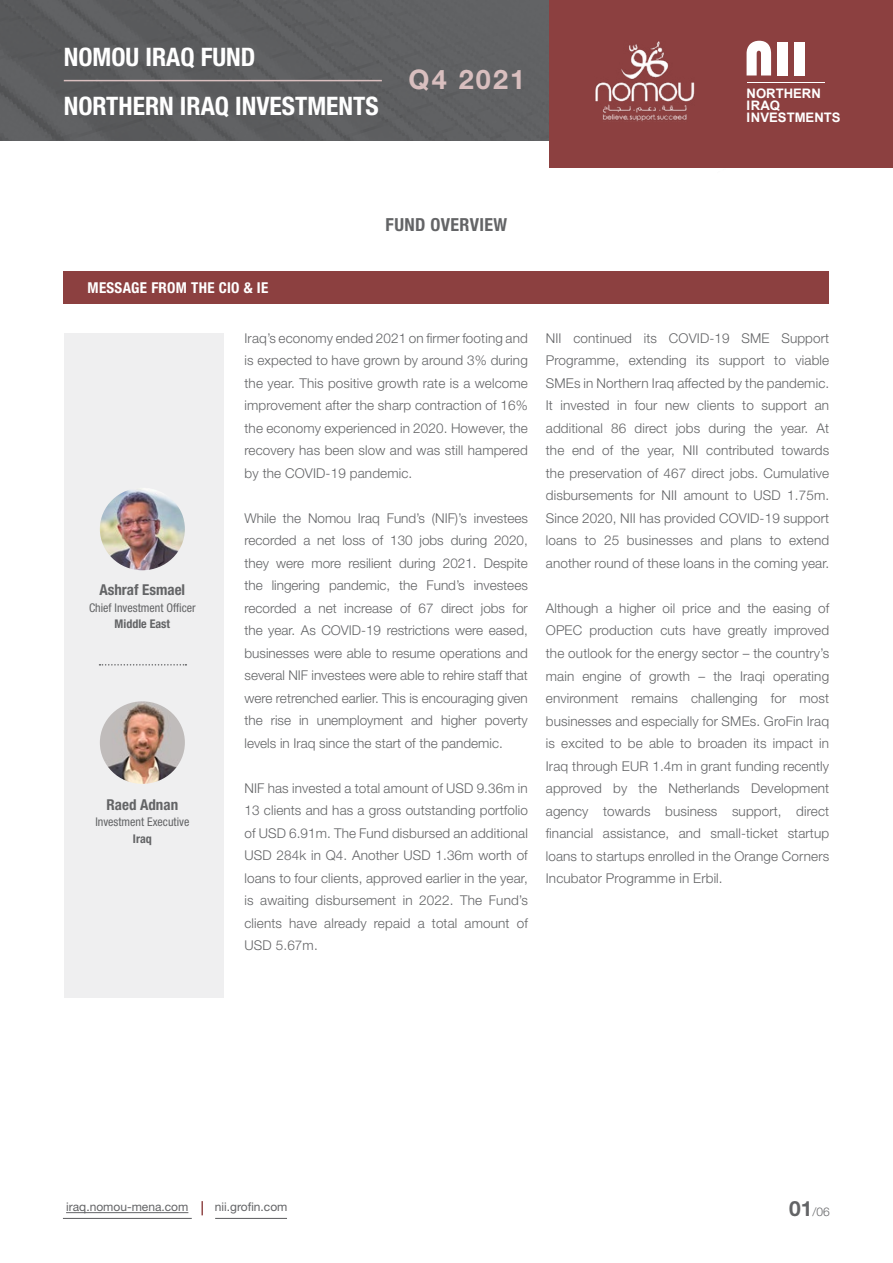
<style>
.page{position:relative;width:893px;height:1263px;background:#fff}
.page>*{position:absolute;margin:0;border:0;box-sizing:border-box;transform-origin:0 0}
.t1{font:700 27px "Helvetica Neue LT Std";letter-spacing:.08em;color:#d9bfbf}
.t2{font:700 condensed 25.5px/49.5px "Helvetica Neue LT Std";color:#fff}
.t3{font:700 condensed 21px "Helvetica Neue LT Std";color:#fff}
.t4{font:700 21px "Helvetica Neue LT Std";letter-spacing:.08em;color:#d9bfbf}
.t5{font:700 condensed 18px "Helvetica Neue LT Std";letter-spacing:.02em;color:#636466}
.t6{font:700 condensed 15px "Helvetica Neue LT Std";color:#636466}
.t7{font:700 condensed 15px "Helvetica Neue LT Std";letter-spacing:.02em;color:#fff}
.t8{font:300 13.5px/22.5px "Helvetica Neue LT Std";letter-spacing:.01em;color:#636466;text-align:justify}
.t9{font:700 13.05px/12.5px "Arial";color:#fff}
.t10{font:condensed 12px "Helvetica Neue LT Std";color:#636466}
.t11{font:12px "Helvetica Neue LT Std";color:#636466}
.t12{font:700 condensed 12px "Helvetica Neue LT Std";color:#636466}
.t13{font:300 12px "Helvetica Neue LT Std";color:#636466}
.s1{font-weight:700;font-size:21px}
</style>
<div class="page">
<div style="left:64px;top:271px;width:765px;height:32px;background:#8c4040"></div>
<div style="left:64px;top:333px;width:159px;height:664px;background:#efeff0"></div>
<img style="left:0;top:0;width:550px;height:141px">
<div style="left:550px;top:0;width:343px;height:168px;background:#8c4040"></div>
<img style="left:595px;top:41px;width:100px;height:81px">
<svg style="left:747px;top:41px;width:24px;height:34px"></svg>
<div style="left:777px;top:42px;width:10px;height:33px;background:#fff"></div>
<div style="left:794px;top:42px;width:10px;height:33px;background:#fff"></div>
<hr style="left:747px;top:82px;width:78px;height:1px;background:#fff">
<hr style="left:64px;top:80px;width:318px;height:1px;background:#d9bfbf">
<img style="left:100px;top:488px;width:85px;height:82px">
<img style="left:100px;top:701px;width:85px;height:83px">
<svg style="left:99px;top:664px;width:87px;height:1px"></svg>
<hr style="left:66px;top:1212px;width:122px;height:1px;background:#636466">
<svg style="left:202px;top:1201px;width:1px;height:14px"></svg>
<hr style="left:63px;top:1218px;width:129px;height:1px;background:#636466">
<hr style="left:215px;top:1218px;width:72px;height:1px;background:#636466">
<h3 class="t3" style="left:64px;top:38px;width:159px">NOMOU IRAQ FUND</h3>
<h2 class="t2" style="left:64px;top:32px;width:316px">NOMOU IRAQ FUND<br>NORTHERN IRAQ INVESTMENTS</h2>
<h3 class="t4" style="left:359px;top:56px;width:92px">Q4 2021</h3>
<h1 class="t1" style="left:409px;top:63px;width:118px">Q4 2021</h1>
<p class="t9" style="left:747px;top:87px;width:95px">NORTHERN<br>IRAQ<br>INVESTMENTS</p>
<h3 class="t5" style="left:386px;top:213px;width:123px">FUND OVERVIEW</h3>
<p class="t7" style="left:88px;top:278px;width:182px">MESSAGE FROM THE CIO &amp; IE</p>
<p class="t6" style="left:99px;top:581px;width:87px">Ashraf Esmael</p>
<p class="t10" style="left:89px;top:601px;width:108px">Chief Investment Officer</p>
<p class="t12" style="left:115px;top:617px;width:57px">Middle East</p>
<p class="t6" style="left:107px;top:795px;width:73px">Raed Adnan</p>
<p class="t10" style="left:95px;top:815px;width:95px">Investment Executive</p>
<p class="t12" style="left:133px;top:831px;width:20px">Iraq</p>
<p class="t8" style="left:244px;top:326px;width:285px">Iraq’s economy ended 2021 on firmer footing and is expected to have grown by around 3% during the year. This positive growth rate is a welcome improvement after the sharp contraction of 16% the economy experienced in 2020. However, the recovery has been slow and was still hampered by the COVID-19 pandemic.</p>
<p class="t8" style="left:244px;top:506px;width:285px">While the Nomou Iraq Fund’s (NIF)’s investees recorded a net loss of 130 jobs during 2020, they were more resilient during 2021. Despite the lingering pandemic, the Fund’s investees recorded a net increase of 67 direct jobs for the year. As COVID-19 restrictions were eased, businesses were able to resume operations and several NIF investees were able to rehire staff that were retrenched earlier. This is encouraging given the rise in unemployment and higher poverty levels in Iraq since the start of the pandemic.</p>
<p class="t8" style="left:244px;top:777px;width:285px">NIF has invested a total amount of USD 9.36m in 13 clients and has a gross outstanding portfolio of USD 6.91m. The Fund disbursed an additional USD 284k in Q4. Another USD 1.36m worth of loans to four clients, approved earlier in the year, is awaiting disbursement in 2022. The Fund’s clients have already repaid a total amount of USD 5.67m.</p>
<p class="t8" style="left:546px;top:327px;width:285px">NII continued its COVID-19 SME Support Programme, extending its support to viable SMEs in Northern Iraq affected by the pandemic.<br>It invested in four new clients to support an additional 86 direct jobs during the year. At the end of the year, NII contributed towards the preservation of 467 direct jobs. Cumulative disbursements for NII amount to USD 1.75m.<br>Since 2020, NII has provided COVID-19 support loans to 25 businesses and plans to extend another round of these loans in the coming year.</p>
<p class="t8" style="left:546px;top:597px;width:285px">Although a higher oil price and the easing of OPEC production cuts have greatly improved the outlook for the energy sector – the country’s main engine of growth – the Iraqi operating environment remains challenging for most businesses and especially for SMEs. GroFin Iraq is excited to be able to broaden its impact in Iraq through EUR 1.4m in grant funding recently approved by the Netherlands Development agency towards business support, direct financial assistance, and small-ticket startup loans to startups enrolled in the Orange Corners Incubator Programme in Erbil.</p>
<p class="t11" style="left:66px;top:1200px;width:124px">iraq.nomou-mena.com</p>
<p class="t11" style="left:215px;top:1200px;width:74px">nii.grofin.com</p>
<p class="t13" style="left:789px;top:1204px;width:42px"><span class="s1">01</span>/06</p>
</div>
